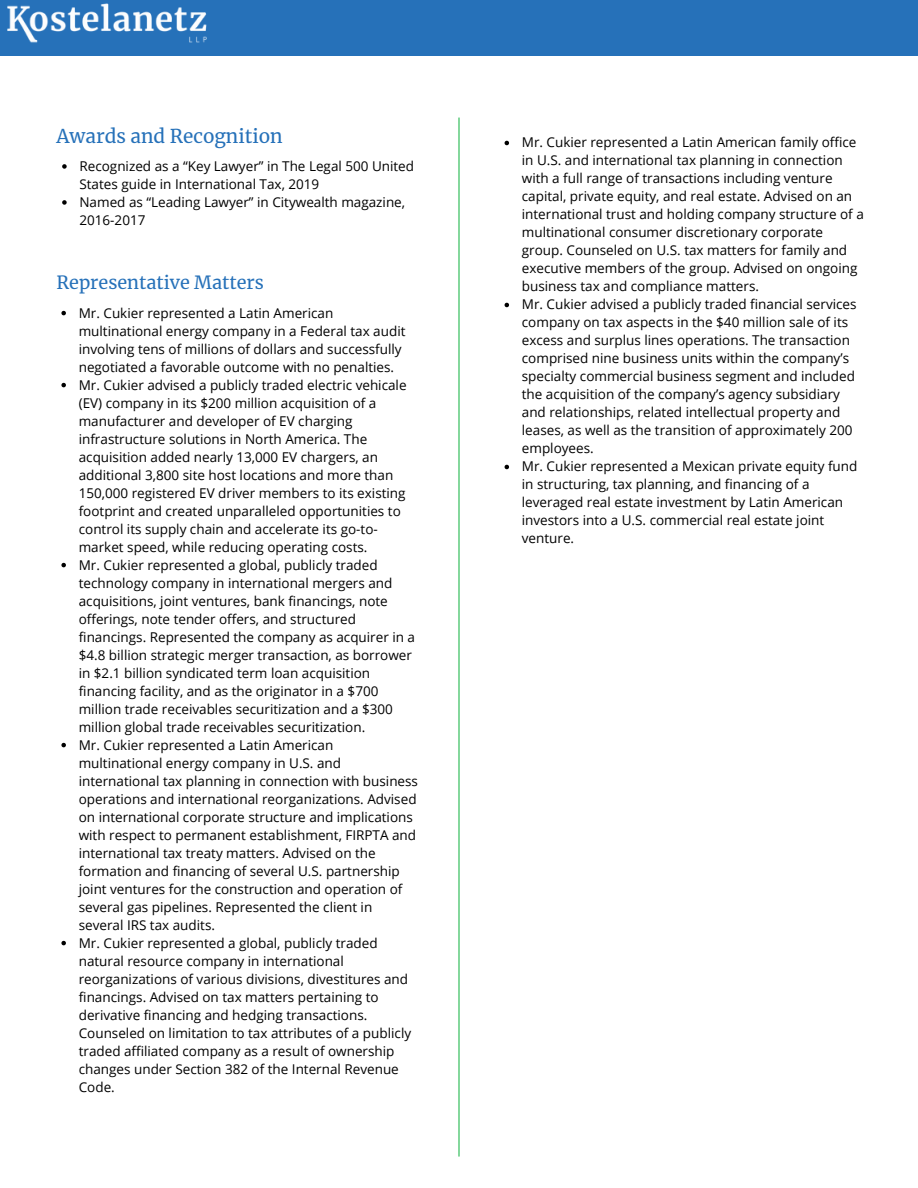
<style>
.page{position:relative;width:918px;height:1188px;background:#fff}
.page>*{position:absolute;margin:0;border:0;box-sizing:border-box;transform-origin:0 0}
.t1{font:18.9px "Merriweather";color:#2671b9}
.t2{font:18px "Merriweather";color:#2671b9}
.t3{font:13.5px/18px "Open Sans";color:#000}
</style>
<div class="page">
<hr style="left:458px;top:118px;width:2px;height:1038px;background:#27ba51">
<div style="left:0;top:0;width:918px;height:56px;background:#2671b9"></div>
<img style="left:7px;top:3px;width:200px;height:40px">
<svg style="left:61px;top:311px;width:5px;height:4px"></svg>
<svg style="left:61px;top:383px;width:5px;height:4px"></svg>
<svg style="left:61px;top:563px;width:5px;height:4px"></svg>
<svg style="left:61px;top:743px;width:5px;height:4px"></svg>
<svg style="left:61px;top:941px;width:5px;height:4px"></svg>
<svg style="left:505px;top:141px;width:4px;height:4px"></svg>
<svg style="left:505px;top:303px;width:4px;height:4px"></svg>
<svg style="left:505px;top:465px;width:4px;height:4px"></svg>
<svg style="left:62px;top:164px;width:5px;height:5px"></svg>
<svg style="left:62px;top:200px;width:5px;height:5px"></svg>
<p class="t1" style="left:57px;top:124px;width:228px">Awards and Recognition</p>
<p class="t3" style="left:79px;top:157px;width:336px">Recognized as a “Key Lawyer” in The Legal 500 United<br>States guide in International Tax, 2019</p>
<p class="t3" style="left:79px;top:193px;width:327px">Named as “Leading Lawyer” in Citywealth magazine,<br>2016-2017</p>
<p class="t2" style="left:57px;top:272px;width:209px">Representative Matters</p>
<h1 class="t3" style="left:79px;top:303px;width:328px">Mr. Cukier represented a Latin American multinational energy company in a Federal tax audit involving tens of millions of dollars and successfully negotiated a favorable outcome with no penalties.</h1>
<p class="t3" style="left:79px;top:375px;width:329px">Mr. Cukier advised a publicly traded electric vehicale (EV) company in its $200 million acquisition of a manufacturer and developer of EV charging infrastructure solutions in North America. The acquisition added nearly 13,000 EV chargers, an additional 3,800 site host locations and more than 150,000 registered EV driver members to its existing footprint and created unparalleled opportunities to control its supply chain and accelerate its go-to&shy;market speed, while reducing operating costs.</p>
<p class="t3" style="left:79px;top:555px;width:338px">Mr. Cukier represented a global, publicly traded technology company in international mergers and acquisitions, joint ventures, bank financings, note offerings, note tender offers, and structured financings. Represented the company as acquirer in a $4.8 billion strategic merger transaction, as borrower in $2.1 billion syndicated term loan acquisition financing facility, and as the originator in a $700 million trade receivables securitization and a $300 million global trade receivables securitization.</p>
<h1 class="t3" style="left:79px;top:735px;width:341px">Mr. Cukier represented a Latin American multinational energy company in U.S. and international tax planning in connection with business operations and international reorganizations. Advised on international corporate structure and implications with respect to permanent establishment, FIRPTA and international tax treaty matters. Advised on the formation and financing of several U.S. partnership joint ventures for the construction and operation of several gas pipelines. Represented the client in several IRS tax audits.</h1>
<p class="t3" style="left:79px;top:933px;width:334px">Mr. Cukier represented a global, publicly traded natural resource company in international reorganizations of various divisions, divestitures and financings. Advised on tax matters pertaining to derivative financing and hedging transactions.<br>Counseled on limitation to tax attributes of a publicly traded affiliated company as a result of ownership changes under Section 382 of the Internal Revenue Code.</p>
<p class="t3" style="left:522px;top:133px;width:343px">Mr. Cukier represented a Latin American family office in U.S. and international tax planning in connection with a full range of transactions including venture capital, private equity, and real estate. Advised on an international trust and holding company structure of a multinational consumer discretionary corporate group. Counseled on U.S. tax matters for family and executive members of the group. Advised on ongoing business tax and compliance matters.</p>
<p class="t3" style="left:522px;top:295px;width:336px">Mr. Cukier advised a publicly traded financial services company on tax aspects in the $40 million sale of its excess and surplus lines operations. The transaction comprised nine business units within the company’s specialty commercial business segment and included the acquisition of the company’s agency subsidiary and relationships, related intellectual property and leases, as well as the transition of approximately 200 employees.</p>
<p class="t3" style="left:522px;top:457px;width:337px">Mr. Cukier represented a Mexican private equity fund in structuring, tax planning, and financing of a leveraged real estate investment by Latin American investors into a U.S. commercial real estate joint venture.</p>
</div>
